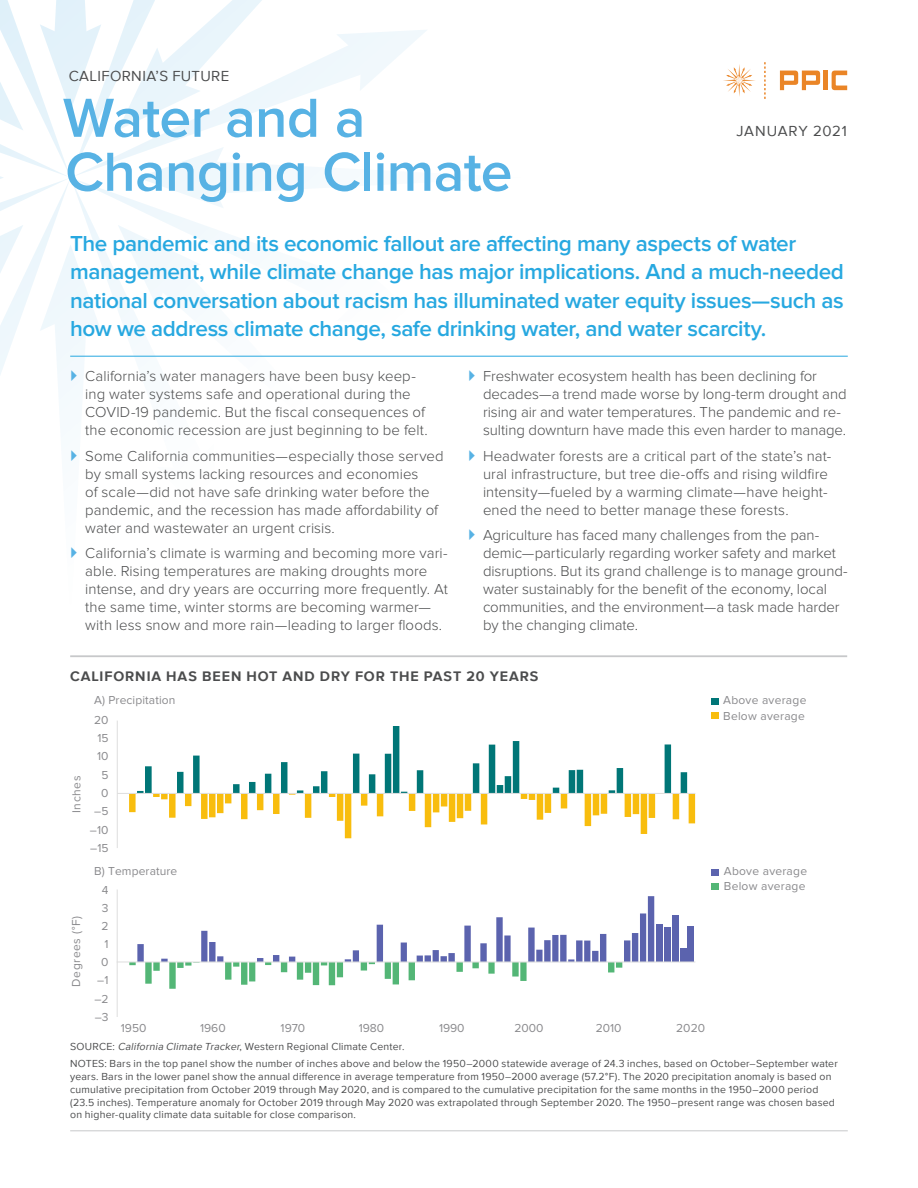
<style>
.page{position:relative;width:918px;height:1188px;background:#fff}
.page>*{position:absolute;margin:0;border:0;box-sizing:border-box;transform-origin:0 0}
.Title_W{font:600 57px/54px "Proxima Nova";letter-spacing:-.01em;color:#57b2e4}
.Introduction_Large_T{font:600 22.5px/28.5px "Proxima Nova";letter-spacing:-.02em;color:#27a8e0}
.t1{font:300 15px/18px "Proxima Nova";letter-spacing:.005em;color:#4b4c4d}
.CaliforniasFuture_Fr{font:15px "Proxima Nova";letter-spacing:.025em;color:#4b4c4d}
.Date_FrontPage{font:15px "Proxima Nova";letter-spacing:.04em;color:#4b4c4d}
.Figure_Title{font:700 14.25px "Proxima Nova";letter-spacing:.065em;color:#4b4c4d}
.t2{font:12px/15.8px "Proxima Nova";letter-spacing:.015em;color:#8a8a8d}
.t3{font:12px "Proxima Nova";letter-spacing:.05em;color:#8a8a8d}
.Figure_SourceNote_La{font:10.5px/12.8px "Proxima Nova";letter-spacing:.02em;color:#4b4c4d}
.Figure_Source_orNote{font:10.5px "Proxima Nova";letter-spacing:.02em;color:#4b4c4d}
.s1{font-style:italic}
</style>
<div class="page">
<div style="left:711px;top:698px;width:8px;height:6px;background:#007677"></div>
<div style="left:711px;top:712px;width:8px;height:7px;background:#f8bd0e"></div>
<hr style="left:117px;top:721px;width:1px;height:127px;background:#dedede">
<hr style="left:117px;top:889px;width:1px;height:128px;background:#dedede">
<div style="left:711px;top:869px;width:8px;height:7px;background:#5b63ae"></div>
<div style="left:711px;top:883px;width:8px;height:7px;background:#53b676"></div>
<svg style="left:129px;top:726px;width:566px;height:112px"></svg>
<svg style="left:129px;top:896px;width:525px;height:93px"></svg>
<div style="left:656px;top:924px;width:6px;height:38px;background:#5b63ae"></div>
<div style="left:664px;top:928px;width:6px;height:34px;background:#5b63ae"></div>
<div style="left:672px;top:916px;width:6px;height:46px;background:#5b63ae"></div>
<div style="left:680px;top:948px;width:6px;height:14px;background:#5b63ae"></div>
<div style="left:688px;top:926px;width:6px;height:36px;background:#5b63ae"></div>
<hr style="left:117px;top:962px;width:578px;height:1px;background:#dedede">
<hr style="left:117px;top:793px;width:578px;height:1px;background:#dedede">
<svg style="left:723px;top:64px;width:32px;height:32px"></svg>
<svg style="left:780px;top:71px;width:40px;height:19px"></svg>
<hr style="left:824px;top:71px;width:4px;height:19px;background:#ea8527">
<svg style="left:832px;top:71px;width:15px;height:19px"></svg>
<svg style="left:764px;top:62px;width:2px;height:37px"></svg>
<hr style="left:70px;top:356px;width:778px;height:1px;background:#27a8e0">
<hr style="left:70px;top:655px;width:777px;height:2px;background:#c7c8ca">
<hr style="left:70px;top:1130px;width:778px;height:1px;background:#c7c8ca">
<svg style="left:0;top:0;width:524px;height:412px"></svg>
<p class="CaliforniasFuture_Fr" style="left:69px;top:64px;width:162px">CALIFORNIA’S FUTURE</p>
<p class="Title_W" style="left:63px;top:93px;width:451px">Water and a<br>Changing Climate</p>
<p class="Date_FrontPage" style="left:736px;top:120px;width:112px">JANUARY 2021</p>
<p class="Introduction_Large_T" style="left:70px;top:230px;width:775px">The pandemic and its economic fallout are affecting many aspects of water management, while climate change has major implications. And a much-needed national conversation about racism has illuminated water equity issues—such as how we address climate change, safe drinking water, and water scarcity.</p>
<p class="t1" style="left:85px;top:368px;width:344px">California’s water managers have been busy keep&shy;ing water systems safe and operational during the COVID-19 pandemic. But the fiscal consequences of the economic recession are just beginning to be felt.</p>
<p class="t1" style="left:85px;top:447px;width:360px">Some California communities—especially those served by small systems lacking resources and economies<br>of scale—did not have safe drinking water before the pandemic, and the recession has made affordability of water and wastewater an urgent crisis.</p>
<p class="t1" style="left:85px;top:545px;width:364px">California’s climate is warming and becoming more vari&shy;able. Rising temperatures are making droughts more intense, and dry years are occurring more frequently. At the same time, winter storms are becoming warmer— with less snow and more rain—leading to larger floods.</p>
<p class="t1" style="left:483px;top:368px;width:365px">Freshwater ecosystem health has been declining for decades—a trend made worse by long-term drought and rising air and water temperatures. The pandemic and re&shy;sulting downturn have made this even harder to manage.</p>
<p class="t1" style="left:483px;top:447px;width:350px">Headwater forests are a critical part of the state’s nat&shy;ural infrastructure, but tree die-offs and rising wildfire intensity—fueled by a warming climate—have height&shy;ened the need to better manage these forests.</p>
<p class="t1" style="left:483px;top:527px;width:366px">Agriculture has faced many challenges from the pan&shy;demic—particularly regarding worker safety and market disruptions. But its grand challenge is to manage ground&shy;water sustainably for the benefit of the economy, local communities, and the environment—a task made harder by the changing climate.</p>
<p class="Figure_Title" style="left:70px;top:666px;width:470px">CALIFORNIA HAS BEEN HOT AND DRY FOR THE PAST 20 YEARS</p>
<p class="t2" style="left:94px;top:693px;width:83px">A) Precipitation</p>
<p class="t2" style="left:94px;top:712px;width:16px">20</p>
<p class="t2" style="left:97px;top:731px;width:13px">15</p>
<p class="t2" style="left:69px;top:813px;width:39px;rotate:-90deg">Inches</p>
<p class="t2" style="left:97px;top:749px;width:13px">10</p>
<p class="t2" style="left:101px;top:767px;width:9px">5</p>
<p class="t2" style="left:101px;top:786px;width:9px">0</p>
<p class="t2" style="left:94px;top:804px;width:16px">–5</p>
<p class="t2" style="left:90px;top:822px;width:20px">–10</p>
<p class="t2" style="left:90px;top:840px;width:20px">–15</p>
<p class="t2" style="left:94px;top:864px;width:85px">B) Temperature</p>
<p class="t2" style="left:102px;top:882px;width:8px">4</p>
<p class="t2" style="left:102px;top:900px;width:8px">3</p>
<p class="t3" style="left:71px;top:987px;width:72px;rotate:-90deg">Degrees (°F)</p>
<p class="t2" style="left:101px;top:918px;width:9px">2</p>
<p class="t2" style="left:104px;top:936px;width:6px">1</p>
<p class="t2" style="left:101px;top:954px;width:9px">0</p>
<p class="t2" style="left:97px;top:973px;width:13px">–1</p>
<p class="t2" style="left:94px;top:991px;width:16px">–2</p>
<p class="t2" style="left:95px;top:1010px;width:15px">–3</p>
<p class="t2" style="left:121px;top:1021px;width:27px">1950</p>
<p class="t2" style="left:200px;top:1021px;width:27px">1960</p>
<p class="t2" style="left:281px;top:1021px;width:26px">1970</p>
<p class="t2" style="left:359px;top:1021px;width:27px">1980</p>
<p class="t2" style="left:439px;top:1021px;width:27px">1990</p>
<p class="t2" style="left:515px;top:1021px;width:31px">2000</p>
<p class="t2" style="left:596px;top:1021px;width:27px">2010</p>
<p class="t2" style="left:676px;top:1021px;width:30px">2020</p>
<p class="t2" style="left:723px;top:693px;width:85px">Above average<br>Below average</p>
<p class="t2" style="left:724px;top:864px;width:85px;line-height:15.3px">Above average<br>Below average</p>
<p class="Figure_Source_orNote" style="left:70px;top:1039px;width:336px">SOURCE: <span class="s1">California Climate Tracker</span>, Western Regional Climate Center.</p>
<p class="Figure_SourceNote_La" style="left:70px;top:1057px;width:769px">NOTES: Bars in the top panel show the number of inches above and below the 1950–2000 statewide average of 24.3 inches, based on October–September water years. Bars in the lower panel show the annual difference in average temperature from 1950–2000 average (57.2°F). The 2020 precipitation anomaly is based on cumulative precipitation from October 2019 through May 2020, and is compared to the cumulative precipitation for the same months in the 1950–2000 period (23.5 inches). Temperature anomaly for October 2019 through May 2020 was extrapolated through September 2020. The 1950–present range was chosen based on higher-quality climate data suitable for close comparison.</p>
</div>
